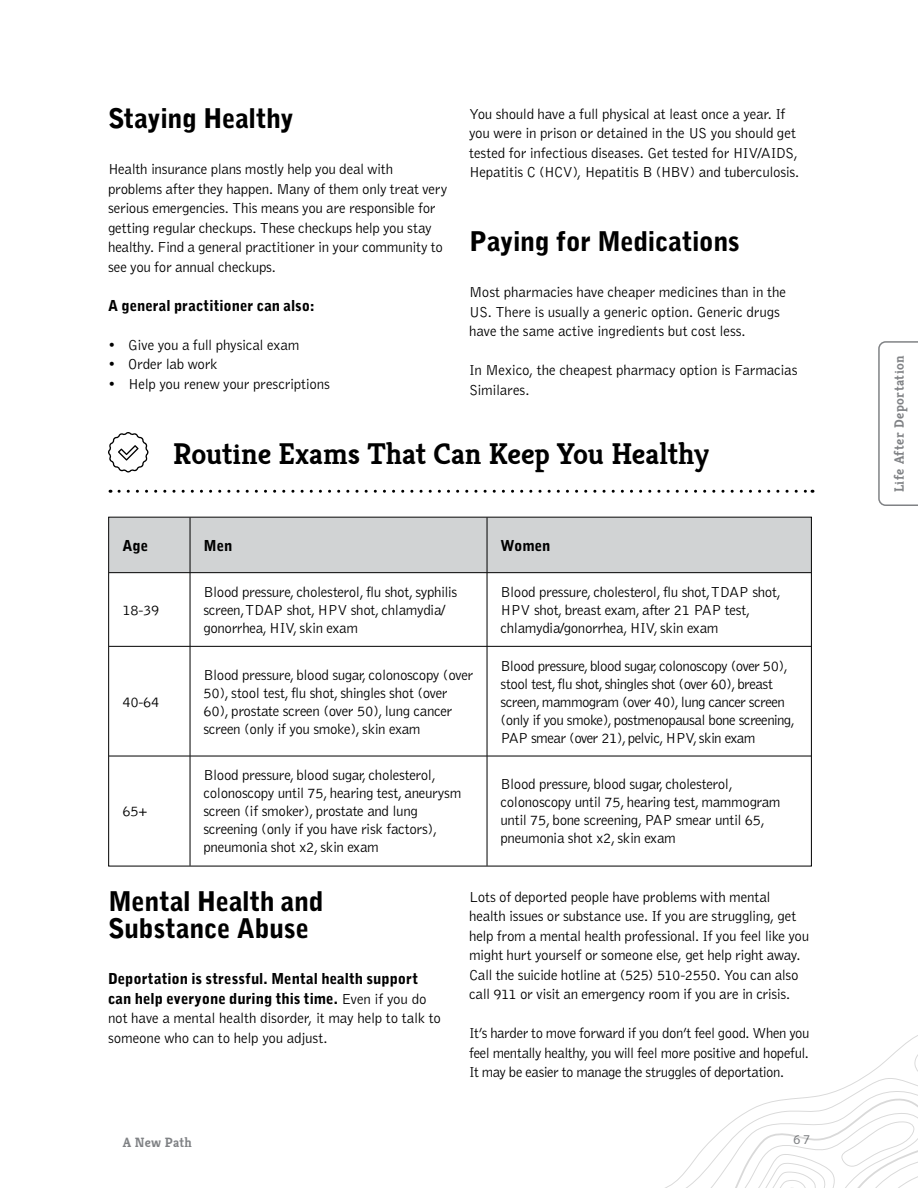
<style>
.page{position:relative;width:918px;height:1188px;background:#fff}
.page>*{position:absolute;margin:0;border:0;box-sizing:border-box;transform-origin:0 0}
.t1{font:700 30px "Kreon";color:#000}
.t2{font:900 27px/27px "Bell Gothic";letter-spacing:-.015em;color:#000}
.t3{font:300 15px/19.5px "Bell Gothic";letter-spacing:-.025em;color:#000}
.t4{font:900 15px "Bell Gothic";letter-spacing:-.005em;color:#000}
.t5{font:700 13.5px "Kreon";letter-spacing:.035em;color:#808285}
.t6{font:13.5px "Myriad Pro";color:#808285}
.s1{font-weight:900}
</style>
<div class="page">
<svg style="left:665px;top:1035px;width:253px;height:153px"></svg>
<div style="left:110px;top:519px;width:700px;height:53px;background:#d1d3d4"></div>
<hr style="left:190px;top:518px;width:1px;height:54px;background:#000">
<hr style="left:487px;top:518px;width:1px;height:54px;background:#000">
<hr style="left:109px;top:572px;width:81px;height:1px;background:#000">
<hr style="left:190px;top:572px;width:297px;height:1px;background:#000">
<hr style="left:190px;top:573px;width:1px;height:73px;background:#000">
<hr style="left:487px;top:572px;width:324px;height:1px;background:#000">
<hr style="left:487px;top:573px;width:1px;height:73px;background:#000">
<hr style="left:109px;top:646px;width:81px;height:1px;background:#000">
<hr style="left:190px;top:646px;width:297px;height:1px;background:#000">
<hr style="left:190px;top:647px;width:1px;height:109px;background:#000">
<hr style="left:487px;top:646px;width:324px;height:1px;background:#000">
<hr style="left:487px;top:647px;width:1px;height:109px;background:#000">
<hr style="left:109px;top:756px;width:81px;height:1px;background:#000">
<hr style="left:190px;top:756px;width:297px;height:1px;background:#000">
<hr style="left:190px;top:756px;width:1px;height:110px;background:#000">
<hr style="left:487px;top:756px;width:324px;height:1px;background:#000">
<hr style="left:487px;top:756px;width:1px;height:110px;background:#000">
<svg style="left:119px;top:490px;width:694px;height:3px"></svg>
<svg style="left:108px;top:432px;width:41px;height:40px"></svg>
<svg style="left:878px;top:341px;width:40px;height:165px"></svg>
<h2 class="t2" style="left:108px;top:105px;width:188px">Staying Healthy</h2>
<p class="t3" style="left:108px;top:160px;width:341px">Health insurance plans mostly help you deal with problems after they happen. Many of them only treat very serious emergencies. This means you are responsible for getting regular checkups. These checkups help you stay healthy. Find a general practitioner in your community to see you for annual checkups.</p>
<p class="t4" style="left:108px;top:297px;width:208px">A general practitioner can also:</p>
<p class="t3" style="left:108px;top:335px;width:193px">• Give you a full physical exam</p>
<p class="t3" style="left:108px;top:355px;width:111px">• Order lab work</p>
<p class="t3" style="left:108px;top:374px;width:223px">• Help you renew your prescriptions</p>
<p class="t3" style="left:469px;top:104px;width:332px">You should have a full physical at least once a year. If you were in prison or detained in the US you should get tested for infectious diseases. Get tested for HIV/AIDS, Hepatitis C (HCV), Hepatitis B (HBV) and tuberculosis.</p>
<h2 class="t2" style="left:469px;top:228px;width:272px">Paying for Medications</h2>
<p class="t3" style="left:469px;top:283px;width:319px">Most pharmacies have cheaper medicines than in the<br>US. There is usually a generic option. Generic drugs have the same active ingredients but cost less.</p>
<p class="t3" style="left:469px;top:361px;width:330px">In Mexico, the cheapest pharmacy option is Farmacias<br>Similares.</p>
<h1 class="t1" style="left:173px;top:430px;width:537px">Routine Exams That Can Keep You Healthy</h1>
<p class="t4" style="left:123px;top:536px;width:27px">Age</p>
<p class="t4" style="left:204px;top:536px;width:30px">Men</p>
<p class="t4" style="left:501px;top:536px;width:52px">Women</p>
<p class="t3" style="left:123px;top:600px;width:38px">18-39</p>
<p class="t3" style="left:123px;top:692px;width:38px">40-64</p>
<p class="t3" style="left:123px;top:802px;width:26px">65+</p>
<p class="t3" style="left:204px;top:583px;width:255px;line-height:18px">Blood pressure, cholesterol, flu shot, syphilis screen,TDAP shot, HPV shot, chlamydia/ gonorrhea, HIV, skin exam</p>
<p class="t3" style="left:501px;top:583px;width:282px;line-height:18px">Blood pressure, cholesterol, flu shot,TDAP shot,<br>HPV shot, breast exam, after 21 PAP test, chlamydia/gonorrhea, HIV, skin exam</p>
<p class="t3" style="left:204px;top:666px;width:271px;line-height:18px">Blood pressure, blood sugar, colonoscopy (over 50), stool test, flu shot, shingles shot (over 60), prostate screen (over 50), lung cancer screen (only if you smoke), skin exam</p>
<p class="t3" style="left:501px;top:657px;width:296px;line-height:18px">Blood pressure, blood sugar, colonoscopy (over 50), stool test, flu shot, shingles shot (over 60), breast screen, mammogram (over 40), lung cancer screen (only if you smoke), postmenopausal bone screening, PAP smear (over 21), pelvic, HPV, skin exam</p>
<p class="t3" style="left:204px;top:767px;width:259px;line-height:18px">Blood pressure, blood sugar, cholesterol, colonoscopy until 75, hearing test, aneurysm screen (if smoker), prostate and lung screening (only if you have risk factors), pneumonia shot x2, skin exam</p>
<p class="t3" style="left:501px;top:776px;width:281px;line-height:18px">Blood pressure, blood sugar, cholesterol, colonoscopy until 75, hearing test, mammogram until 75, bone screening, PAP smear until 65, pneumonia shot x2, skin exam</p>
<h2 class="t2" style="left:108px;top:888px;width:217px">Mental Health and<br>Substance Abuse</h2>
<p class="t3" style="left:108px;top:970px;width:335px"><span class="s1">Deportation is stressful. Mental health support can help everyone during this time.</span> Even if you do not have a mental health disorder, it may help to talk to someone who can to help you adjust.</p>
<p class="t3" style="left:469px;top:887px;width:342px">Lots of deported people have problems with mental health issues or substance use. If you are struggling, get help from a mental health professional. If you feel like you might hurt yourself or someone else, get help right away.<br>Call the suicide hotline at (525) 510-2550. You can also call 911 or visit an emergency room if you are in crisis.</p>
<p class="t3" style="left:469px;top:1024px;width:342px;text-align:justify">It’s harder to move forward if you don’t feel good. When you feel mentally healthy, you will feel more positive and hopeful.<br>It may be easier to manage the struggles of deportation.</p>
<p class="t5" style="left:123px;top:1132px;width:71px">A New Path</p>
<p class="t6" style="left:794px;top:1131px;width:18px">67</p>
<p class="t5" style="left:888px;top:492px;width:139px;rotate:-90deg">Life After Deportation</p>
</div>
